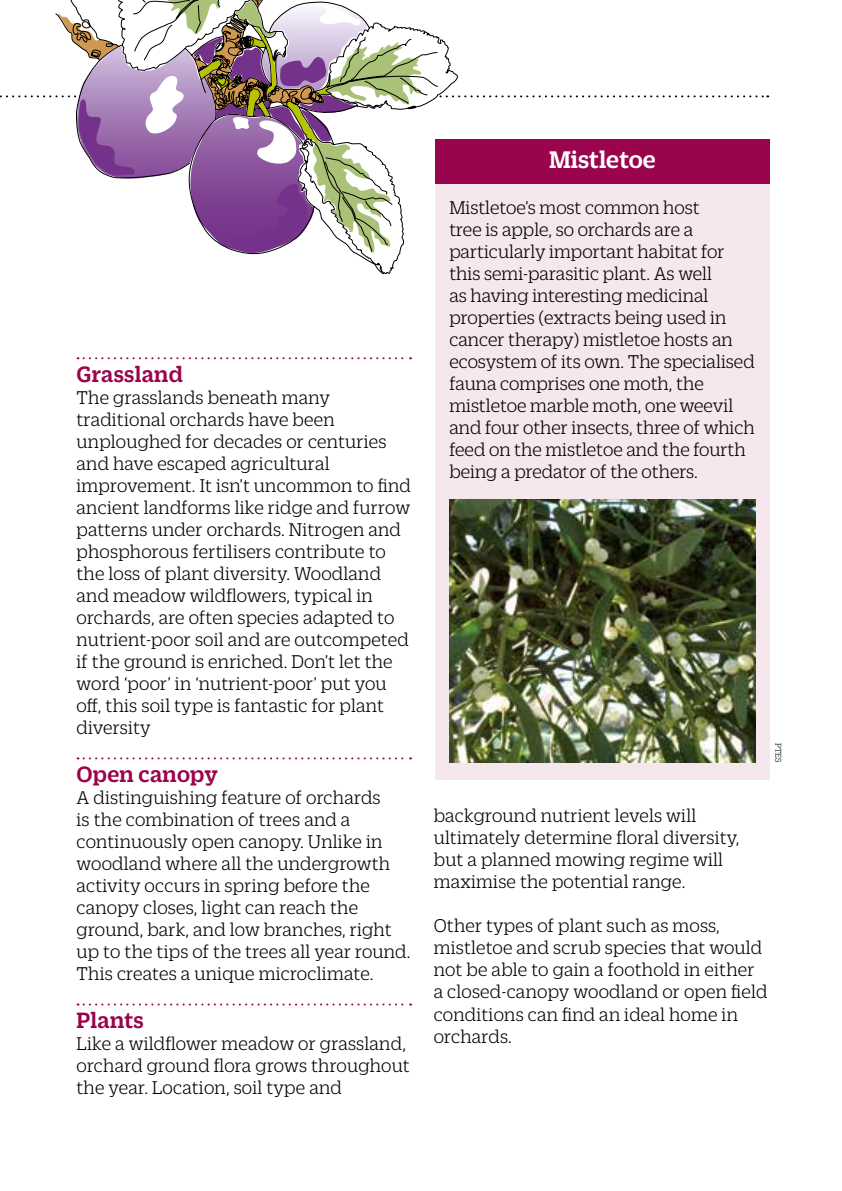
<style>
.page{position:relative;width:842px;height:1191px;background:#fff}
.page>*{position:absolute;margin:0;border:0;box-sizing:border-box;transform-origin:0 0}
.t1{font:500 26px "Duplicate Slab";letter-spacing:-.005em;color:#fff}
.t2{font:500 24px "Duplicate Slab";letter-spacing:.01em;color:#9a044c}
.t3{font:300 20px/22px "Duplicate Slab";letter-spacing:.005em;color:#000}
.t4{font:300 9px "Duplicate Slab";color:#000}
</style>
<div class="page">
<svg style="left:78px;top:357px;width:333px;height:2px"></svg>
<svg style="left:78px;top:757px;width:333px;height:2px"></svg>
<svg style="left:78px;top:1003px;width:333px;height:2px"></svg>
<div style="left:435px;top:139px;width:335px;height:641px;background:#f5e7eb"></div>
<img style="left:449px;top:500px;width:306px;height:262px">
<svg style="left:0;top:95px;width:768px;height:89px"></svg>
<svg style="left:55px;top:0;width:404px;height:274px"></svg>
<p class="t2" style="left:77px;top:358px;width:108px">Grassland</p>
<p class="t3" style="left:77px;top:385px;width:336px">The grasslands beneath many traditional orchards have been unploughed for decades or centuries and have escaped agricultural improvement. It isn’t uncommon to find ancient landforms like ridge and furrow patterns under orchards. Nitrogen and phosphorous fertilisers contribute to the loss of plant diversity. Woodland and meadow wildflowers, typical in orchards, are often species adapted to nutrient-poor soil and are outcompeted if the ground is enriched. Don’t let the word ‘poor’ in ‘nutrient-poor’ put you off, this soil type is fantastic for plant diversity</p>
<p class="t2" style="left:77px;top:758px;width:143px">Open canopy</p>
<p class="t3" style="left:77px;top:785px;width:335px">A distinguishing feature of orchards<br>is the combination of trees and a continuously open canopy. Unlike in woodland where all the undergrowth activity occurs in spring before the canopy closes, light can reach the ground, bark, and low branches, right up to the tips of the trees all year round.<br>This creates a unique microclimate.</p>
<p class="t2" style="left:77px;top:1004px;width:69px">Plants</p>
<p class="t3" style="left:77px;top:1031px;width:335px">Like a wildflower meadow or grassland, orchard ground flora grows throughout the year. Location, soil type and</p>
<h1 class="t1" style="left:549px;top:143px;width:108px">Mistletoe</h1>
<p class="t3" style="left:449px;top:196px;width:307px">Mistletoe’s most common host<br>tree is apple, so orchards are a particularly important habitat for this semi-parasitic plant. As well<br>as having interesting medicinal properties (extracts being used in cancer therapy) mistletoe hosts an ecosystem of its own. The specialised fauna comprises one moth, the mistletoe marble moth, one weevil and four other insects, three of which feed on the mistletoe and the fourth being a predator of the others.</p>
<p class="t4" style="left:784px;top:743px;width:21px;rotate:90deg">PTES</p>
<p class="t3" style="left:434px;top:804px;width:307px">background nutrient levels will ultimately determine floral diversity, but a planned mowing regime will maximise the potential range.</p>
<p class="t3" style="left:434px;top:914px;width:335px">Other types of plant such as moss, mistletoe and scrub species that would not be able to gain a foothold in either a closed-canopy woodland or open field conditions can find an ideal home in orchards.</p>
</div>
